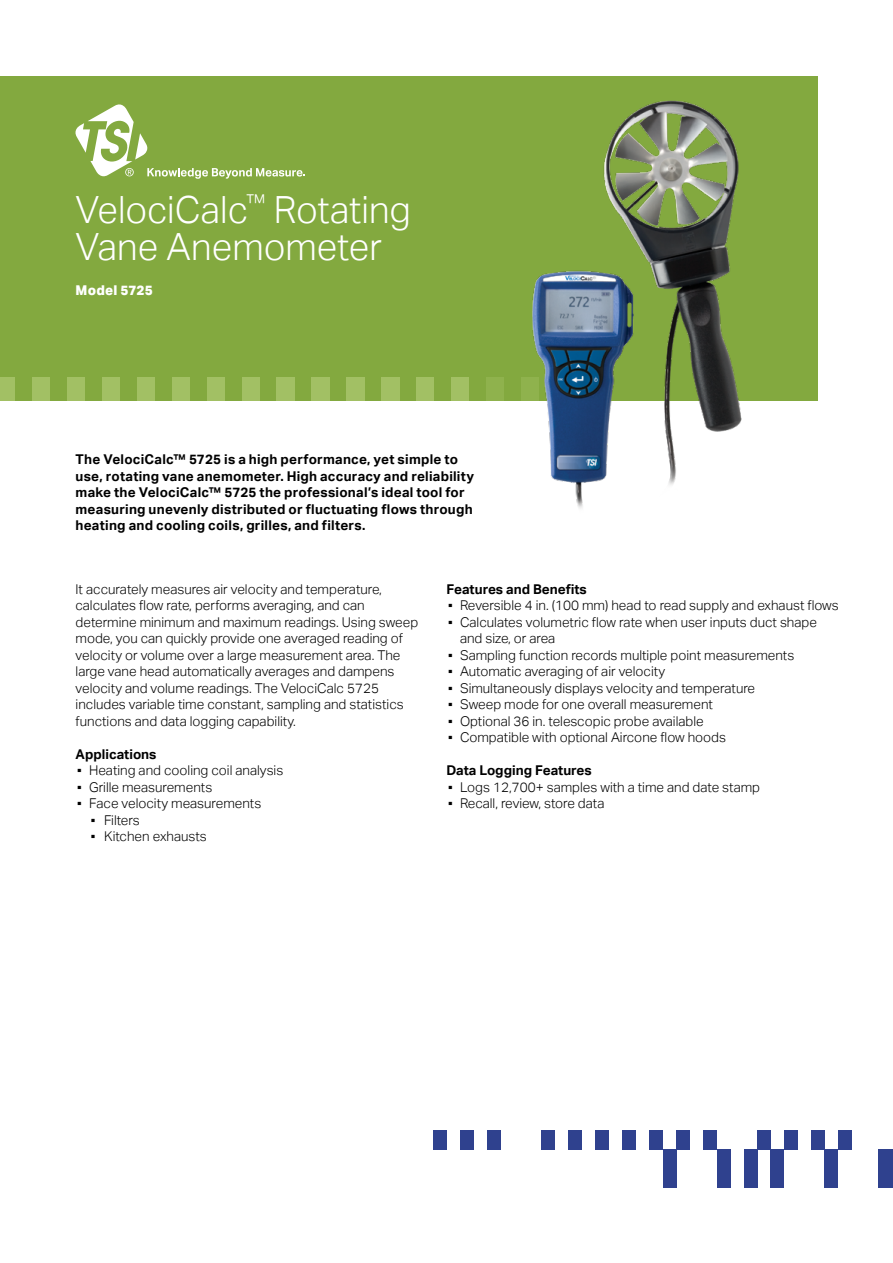
<style>
.page{position:relative;width:893px;height:1263px;background:#fff}
.page>*{position:absolute;margin:0;border:0;box-sizing:border-box;transform-origin:0 0}
.t1{font:300 37.5px/37.5px "Aktiv Grotesk";color:#fff}
.t2{font:300 13.5px/16.5px "Aktiv Grotesk";color:#000}
.t3{font:700 13.5px/16.5px "Aktiv Grotesk";letter-spacing:.015em;color:#000}
.t4{font:800 13.5px "Aktiv Grotesk";letter-spacing:.02em;color:#fff}
.s1{font-weight:400}
</style>
<div class="page">
<div style="left:717px;top:1149px;width:13px;height:38px;background:#2f418e"></div>
<div style="left:825px;top:1149px;width:13px;height:38px;background:#2f418e"></div>
<div style="left:879px;top:1149px;width:14px;height:38px;background:#2f418e"></div>
<div style="left:744px;top:1149px;width:13px;height:38px;background:#2f418e"></div>
<div style="left:663px;top:1149px;width:13px;height:38px;background:#2f418e"></div>
<div style="left:771px;top:1149px;width:13px;height:38px;background:#2f418e"></div>
<div style="left:838px;top:1130px;width:14px;height:19px;background:#2f418e"></div>
<div style="left:811px;top:1130px;width:14px;height:19px;background:#2f418e"></div>
<div style="left:784px;top:1130px;width:14px;height:19px;background:#2f418e"></div>
<div style="left:703px;top:1130px;width:14px;height:19px;background:#2f418e"></div>
<div style="left:676px;top:1130px;width:14px;height:19px;background:#2f418e"></div>
<div style="left:649px;top:1130px;width:14px;height:19px;background:#2f418e"></div>
<div style="left:622px;top:1130px;width:14px;height:19px;background:#2f418e"></div>
<div style="left:595px;top:1130px;width:14px;height:19px;background:#2f418e"></div>
<div style="left:757px;top:1130px;width:14px;height:19px;background:#2f418e"></div>
<div style="left:568px;top:1130px;width:14px;height:19px;background:#2f418e"></div>
<div style="left:541px;top:1130px;width:14px;height:19px;background:#2f418e"></div>
<div style="left:487px;top:1130px;width:14px;height:19px;background:#2f418e"></div>
<div style="left:460px;top:1130px;width:14px;height:19px;background:#2f418e"></div>
<div style="left:433px;top:1130px;width:14px;height:19px;background:#2f418e"></div>
<div style="left:0;top:76px;width:817px;height:324px;background:#83a93f"></div>
<div style="left:0;top:377px;width:15px;height:25px;background:#a2c064"></div>
<div style="left:33px;top:377px;width:17px;height:25px;background:#a2c064"></div>
<div style="left:67px;top:377px;width:18px;height:25px;background:#a2c064"></div>
<div style="left:137px;top:377px;width:18px;height:25px;background:#a2c064"></div>
<div style="left:172px;top:377px;width:18px;height:25px;background:#a2c064"></div>
<div style="left:207px;top:377px;width:18px;height:25px;background:#a2c064"></div>
<div style="left:242px;top:377px;width:18px;height:25px;background:#a2c064"></div>
<div style="left:277px;top:377px;width:18px;height:25px;background:#a2c064"></div>
<div style="left:102px;top:377px;width:18px;height:25px;background:#a2c064"></div>
<div style="left:311px;top:377px;width:18px;height:25px;background:#a2c064"></div>
<div style="left:346px;top:377px;width:18px;height:25px;background:#a2c064"></div>
<div style="left:416px;top:377px;width:18px;height:25px;background:#a2c064"></div>
<div style="left:451px;top:377px;width:18px;height:25px;background:#a2c064"></div>
<div style="left:486px;top:377px;width:18px;height:25px;background:#8fb24d"></div>
<div style="left:381px;top:377px;width:18px;height:25px;background:#a2c064"></div>
<div style="left:347px;top:377px;width:18px;height:25px;background:#a2c064"></div>
<div style="left:382px;top:377px;width:18px;height:25px;background:#a2c064"></div>
<svg style="left:75px;top:104px;width:230px;height:75px"></svg>
<img style="left:517px;top:100px;width:235px;height:409px">
<h1 class="t1" style="left:76px;top:191px;width:337px">VelociCalc<sup>™</sup> Rotating<br>Vane Anemometer</h1>
<p class="t4" style="left:76px;top:282px;width:79px">Model 5725</p>
<p class="t3" style="left:76px;top:451px;width:400px">The VelociCalc™ 5725 is a high performance, yet simple to use, rotating vane anemometer. High accuracy and reliability make the VelociCalc™ 5725 the professional’s ideal tool for measuring unevenly distributed or fluctuating flows through heating and cooling coils, grilles, and filters.</p>
<p class="t2" style="left:76px;top:581px;width:344px">It accurately measures air velocity and temperature, calculates flow rate, performs averaging, and can determine minimum and maximum readings. Using sweep mode, you can quickly provide one averaged reading of velocity or volume over a large measurement area. The large vane head automatically averages and dampens velocity and volume readings. The VelociCalc 5725 includes variable time constant, sampling and statistics functions and data logging capability.</p>
<p class="t3" style="left:76px;top:746px;width:82px">Applications</p>
<p class="t2" style="left:76px;top:762px;width:209px"><span class="s1">▪</span> Heating and cooling coil analysis</p>
<p class="t2" style="left:76px;top:779px;width:138px"><span class="s1">▪</span> Grille measurements</p>
<p class="t2" style="left:76px;top:795px;width:187px"><span class="s1">▪</span> Face velocity measurements</p>
<p class="t2" style="left:89px;top:812px;width:52px"><span class="s1">▪</span> Filters</p>
<p class="t2" style="left:89px;top:828px;width:119px"><span class="s1">▪</span> Kitchen exhausts</p>
<p class="t3" style="left:446px;top:581px;width:142px">Features and Benefits</p>
<p class="t2" style="left:446px;top:598px;width:394px"><span class="s1">▪</span> Reversible 4 in. (100 mm) head to read supply and exhaust flows</p>
<p class="t2" style="left:460px;top:614px;width:359px;text-indent:-14px"><span class="s1">▪</span> Calculates volumetric flow rate when user inputs duct shape and size, or area</p>
<p class="t2" style="left:446px;top:647px;width:349px"><span class="s1">▪</span> Sampling function records multiple point measurements</p>
<p class="t2" style="left:446px;top:663px;width:220px"><span class="s1">▪</span> Automatic averaging of air velocity</p>
<p class="t2" style="left:446px;top:680px;width:310px"><span class="s1">▪</span> Simultaneously displays velocity and temperature</p>
<p class="t2" style="left:446px;top:696px;width:268px"><span class="s1">▪</span> Sweep mode for one overall measurement</p>
<p class="t2" style="left:446px;top:713px;width:259px"><span class="s1">▪</span> Optional 36 in. telescopic probe available</p>
<p class="t2" style="left:446px;top:729px;width:281px"><span class="s1">▪</span> Compatible with optional Aircone flow hoods</p>
<p class="t3" style="left:446px;top:762px;width:147px">Data Logging Features</p>
<p class="t2" style="left:446px;top:779px;width:315px"><span class="s1">▪</span> Logs 12,700+ samples with a time and date stamp</p>
<p class="t2" style="left:446px;top:795px;width:159px"><span class="s1">▪</span> Recall, review, store data</p>
</div>
